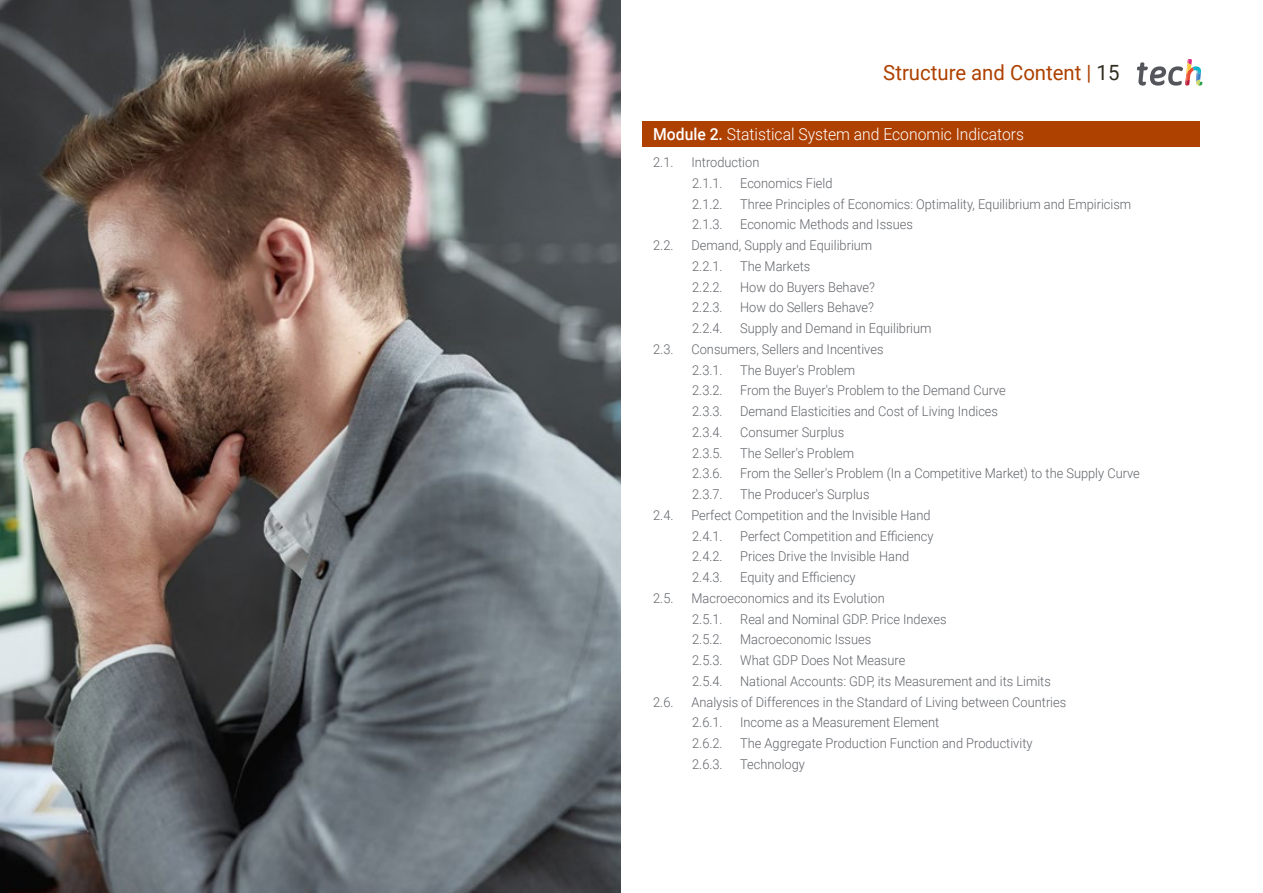
<style>
.page{position:relative;width:1263px;height:893px;background:#fff}
.page>*{position:absolute;margin:0;border:0;box-sizing:border-box;transform-origin:0 0}
.t1{font:21px "Roboto";color:#ae4000}
.t2{font:300 16.5px "Roboto";color:#fff;scale:.95 1}
.t3{font:300 13.5px/20.7px "Roboto";color:#61646a;scale:.95 1}
.s1{color:#312e20}
.s2{font-weight:500}
</style>
<div class="page">
<svg style="left:1137px;top:59px;width:65px;height:27px"></svg>
<div style="left:642px;top:121px;width:557px;height:25px;background:#ae4000"></div>
<img style="left:0;top:0;width:621px;height:893px">
<h1 class="t1" style="left:883px;top:57px;width:238px">Structure and Content | <span class="s1">15</span></h1>
<p class="t2" style="left:653px;top:123px;width:392px"><span class="s2">Module 2.</span> Statistical System and Economic Indicators</p>
<p class="t3" style="left:653px;top:151px;width:23px">2.1.</p>
<p class="t3" style="left:691px;top:151px;width:73px">Introduction<br>2.1.1.</p>
<p class="t3" style="left:740px;top:172px;width:99px">Economics Field</p>
<p class="t3" style="left:692px;top:193px;width:34px">2.1.2.</p>
<p class="t3" style="left:740px;top:193px;width:413px">Three Principles of Economics: Optimality, Equilibrium and Empiricism</p>
<p class="t3" style="left:692px;top:214px;width:34px">2.1.3.</p>
<p class="t3" style="left:740px;top:214px;width:183px">Economic Methods and Issues</p>
<p class="t3" style="left:653px;top:234px;width:23px">2.2.</p>
<p class="t3" style="left:691px;top:234px;width:192px">Demand, Supply and Equilibrium<br>2.2.1.</p>
<p class="t3" style="left:740px;top:255px;width:75px">The Markets</p>
<p class="t3" style="left:692px;top:276px;width:34px">2.2.2.</p>
<p class="t3" style="left:740px;top:276px;width:143px">How do Buyers Behave?</p>
<p class="t3" style="left:692px;top:297px;width:34px">2.2.3.</p>
<p class="t3" style="left:740px;top:297px;width:142px">How do Sellers Behave?</p>
<p class="t3" style="left:692px;top:317px;width:34px">2.2.4.</p>
<p class="t3" style="left:740px;top:317px;width:203px">Supply and Demand in Equilibrium</p>
<p class="t3" style="left:653px;top:338px;width:23px">2.3.</p>
<p class="t3" style="left:691px;top:338px;width:204px">Consumers, Sellers and Incentives<br>2.3.1.</p>
<p class="t3" style="left:740px;top:359px;width:122px">The Buyer's Problem</p>
<p class="t3" style="left:692px;top:380px;width:34px">2.3.2.</p>
<p class="t3" style="left:740px;top:380px;width:281px">From the Buyer's Problem to the Demand Curve</p>
<p class="t3" style="left:692px;top:400px;width:34px">2.3.3.</p>
<p class="t3" style="left:740px;top:400px;width:273px">Demand Elasticities and Cost of Living Indices</p>
<p class="t3" style="left:692px;top:421px;width:34px">2.3.4.</p>
<p class="t3" style="left:740px;top:421px;width:111px">Consumer Surplus</p>
<p class="t3" style="left:692px;top:442px;width:34px">2.3.5.</p>
<p class="t3" style="left:740px;top:442px;width:121px">The Seller's Problem</p>
<p class="t3" style="left:692px;top:463px;width:34px">2.3.6.</p>
<p class="t3" style="left:740px;top:463px;width:422px">From the Seller's Problem (In a Competitive Market) to the Supply Curve</p>
<p class="t3" style="left:692px;top:483px;width:34px">2.3.7.</p>
<p class="t3" style="left:740px;top:483px;width:138px">The Producer's Surplus</p>
<p class="t3" style="left:653px;top:504px;width:23px">2.4.</p>
<p class="t3" style="left:691px;top:504px;width:253px">Perfect Competition and the Invisible Hand<br>2.4.1.</p>
<p class="t3" style="left:740px;top:525px;width:205px">Perfect Competition and Efficiency</p>
<p class="t3" style="left:692px;top:546px;width:34px">2.4.2.</p>
<p class="t3" style="left:740px;top:546px;width:179px">Prices Drive the Invisible Hand</p>
<p class="t3" style="left:692px;top:566px;width:34px">2.4.3.</p>
<p class="t3" style="left:740px;top:566px;width:123px">Equity and Efficiency</p>
<p class="t3" style="left:653px;top:587px;width:23px">2.5.</p>
<p class="t3" style="left:691px;top:587px;width:205px">Macroeconomics and its Evolution<br>2.5.1.</p>
<p class="t3" style="left:740px;top:608px;width:219px">Real and Nominal GDP. Price Indexes</p>
<p class="t3" style="left:692px;top:629px;width:34px">2.5.2.</p>
<p class="t3" style="left:740px;top:629px;width:139px">Macroeconomic Issues</p>
<p class="t3" style="left:692px;top:649px;width:34px">2.5.3.</p>
<p class="t3" style="left:740px;top:649px;width:175px">What GDP Does Not Measure</p>
<p class="t3" style="left:692px;top:670px;width:34px">2.5.4.</p>
<p class="t3" style="left:740px;top:670px;width:328px">National Accounts: GDP, its Measurement and its Limits</p>
<p class="t3" style="left:653px;top:691px;width:23px">2.6.</p>
<p class="t3" style="left:691px;top:691px;width:396px">Analysis of Differences in the Standard of Living between Countries<br>2.6.1.</p>
<p class="t3" style="left:740px;top:712px;width:211px">Income as a Measurement Element</p>
<p class="t3" style="left:692px;top:732px;width:34px">2.6.2.</p>
<p class="t3" style="left:740px;top:732px;width:309px">The Aggregate Production Function and Productivity</p>
<p class="t3" style="left:692px;top:753px;width:34px">2.6.3.</p>
<p class="t3" style="left:740px;top:753px;width:70px">Technology</p>
</div>
